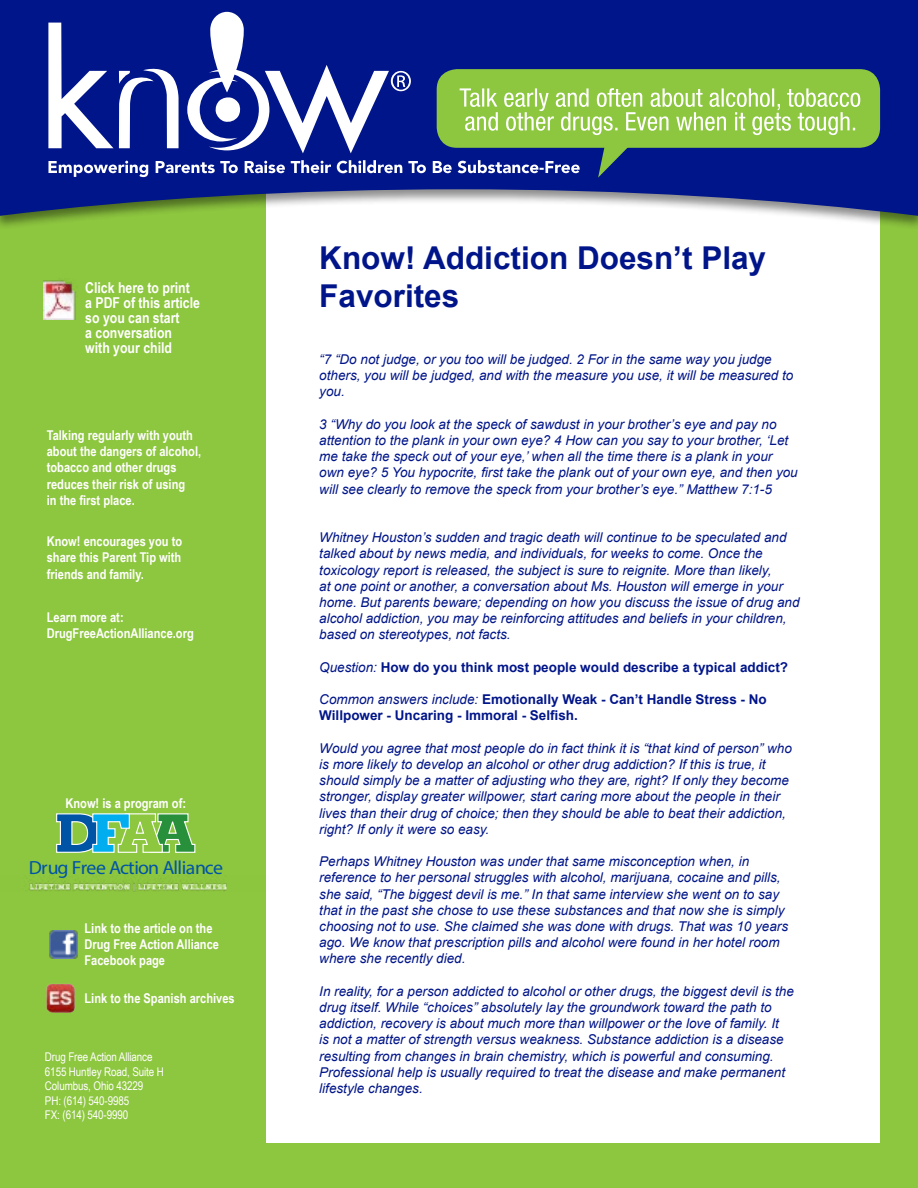
<style>
.page{position:relative;width:918px;height:1188px;background:#fff}
.page>*{position:absolute;margin:0;border:0;box-sizing:border-box;transform-origin:0 0}
.t1{font:700 31.5px/37.8px "Arial";color:#001589}
.t2{font:19.05px "Museo Slab 300";letter-spacing:-.035em;color:#0054a6;scale:1.04 1}
.t3{font:700 15px/15px "Arial Narrow";color:#fff}
.t4{font:italic 13.5px/16.2px "Arial";color:#001589}
.t5{font:700 13.5px/16.2px "Arial Narrow";color:#fff}
.t6{font:700 13.5px/16.2px "Arial";color:#001589}
.t7{font:12px/14.4px "Arial Narrow";letter-spacing:-.01em;color:#fff}
.s1{font-weight:400;font-style:italic}
</style>
<div class="page">
<div style="left:258px;top:116px;width:660px;height:1072px;background:#8dc63f"></div>
<div style="left:266px;top:153px;width:614px;height:990px;background:#fff"></div>
<div style="left:0;top:116px;width:262px;height:1072px;background:#8dc63f"></div>
<div style="left:0;top:0;width:918px;height:230px;background:#000;opacity:.45"></div>
<svg style="left:0;top:0;width:918px;height:216px;background:#344695"></svg>
<div style="left:437px;top:69px;width:443px;height:79px;background:#8dc63f;border-radius:20px"></div>
<svg style="left:48px;top:12px;width:812px;height:166px"></svg>
<svg style="left:56px;top:813px;width:140px;height:40px"></svg>
<img style="left:29px;top:875px;width:198px;height:16px">
<img style="left:44px;top:280px;width:32px;height:40px">
<img style="left:46px;top:984px;width:29px;height:29px">
<img style="left:50px;top:931px;width:28px;height:28px">
<p class="t3" style="left:85px;top:280px;width:116px">Click here to print a PDF of this article so you can start<br>a conversation with your child</p>
<p class="t5" style="left:47px;top:427px;width:156px">Talking regularly with youth about the dangers of alcohol, tobacco and other drugs reduces their risk of using<br>in the first place.</p>
<p class="t5" style="left:47px;top:533px;width:137px;text-align:justify">Know! encourages you to share this Parent Tip with friends and family.</p>
<p class="t5" style="left:47px;top:608px;width:149px">Learn more at:<br>DrugFreeActionAlliance.org</p>
<p class="t5" style="left:65px;top:794px;width:122px">Know! is a program of:</p>
<h2 class="t2" style="left:29px;top:856px;width:188px">Drug Free Action Alliance</h2>
<p class="t5" style="left:85px;top:919px;width:136px">Link to the article on the<br>Drug Free Action Alliance<br>Facebook page</p>
<p class="t5" style="left:85px;top:989px;width:152px">Link to the Spanish archives</p>
<p class="t7" style="left:45px;top:1050px;width:120px">Drug Free Action Alliance<br>6155 Huntley Road, Suite H<br>Columbus, Ohio 43229<br>PH: (614) 540-9985<br>FX: (614) 540-9990</p>
<h1 class="t1" style="left:319px;top:240px;width:448px">Know! Addiction Doesn’t Play<br>Favorites</h1>
<p class="t4" style="left:319px;top:351px;width:476px">“7 “Do not judge, or you too will be judged. 2 For in the same way you judge others, you will be judged, and with the measure you use, it will be measured to you.</p>
<p class="t4" style="left:319px;top:416px;width:480px">3 “Why do you look at the speck of sawdust in your brother’s eye and pay no attention to the plank in your own eye? 4 How can you say to your brother, ‘Let me take the speck out of your eye,’ when all the time there is a plank in your own eye? 5 You hypocrite, first take the plank out of your own eye, and then you will see clearly to remove the speck from your brother’s eye.” Matthew 7:1-5</p>
<p class="t4" style="left:319px;top:530px;width:482px">Whitney Houston’s sudden and tragic death will continue to be speculated and talked about by news media, and individuals, for weeks to come. Once the toxicology report is released, the subject is sure to reignite. More than likely,<br>at one point or another, a conversation about Ms. Houston will emerge in your home. But parents beware; depending on how you discuss the issue of drug and alcohol addiction, you may be reinforcing attitudes and beliefs in your children, based on stereotypes, not facts.</p>
<p class="t6" style="left:319px;top:659px;width:470px"><span class="s1">Question:</span> How do you think most people would describe a typical addict?</p>
<p class="t6" style="left:319px;top:692px;width:449px"><span class="s1">Common answers include:</span> Emotionally Weak - Can’t Handle Stress - No<br>Willpower - Uncaring - Immoral - Selfish.</p>
<p class="t4" style="left:319px;top:740px;width:474px">Would you agree that most people do in fact think it is “that kind of person” who is more likely to develop an alcohol or other drug addiction? If this is true, it should simply be a matter of adjusting who they are, right? If only they become stronger, display greater willpower, start caring more about the people in their lives than their drug of choice; then they should be able to beat their addiction, right? If only it were so easy.</p>
<p class="t4" style="left:319px;top:854px;width:470px">Perhaps Whitney Houston was under that same misconception when, in reference to her personal struggles with alcohol, marijuana, cocaine and pills, she said, “The biggest devil is me.” In that same interview she went on to say that in the past she chose to use these substances and that now she is simply choosing not to use. She claimed she was done with drugs. That was 10 years ago. We know that prescription pills and alcohol were found in her hotel room where she recently died.</p>
<p class="t4" style="left:319px;top:983px;width:476px">In reality, for a person addicted to alcohol or other drugs, the biggest devil is the drug itself. While “choices” absolutely lay the groundwork toward the path to addiction, recovery is about much more than willpower or the love of family. It<br>is not a matter of strength versus weakness. Substance addiction is a disease resulting from changes in brain chemistry, which is powerful and consuming.<br>Professional help is usually required to treat the disease and make permanent lifestyle changes.</p>
</div>
